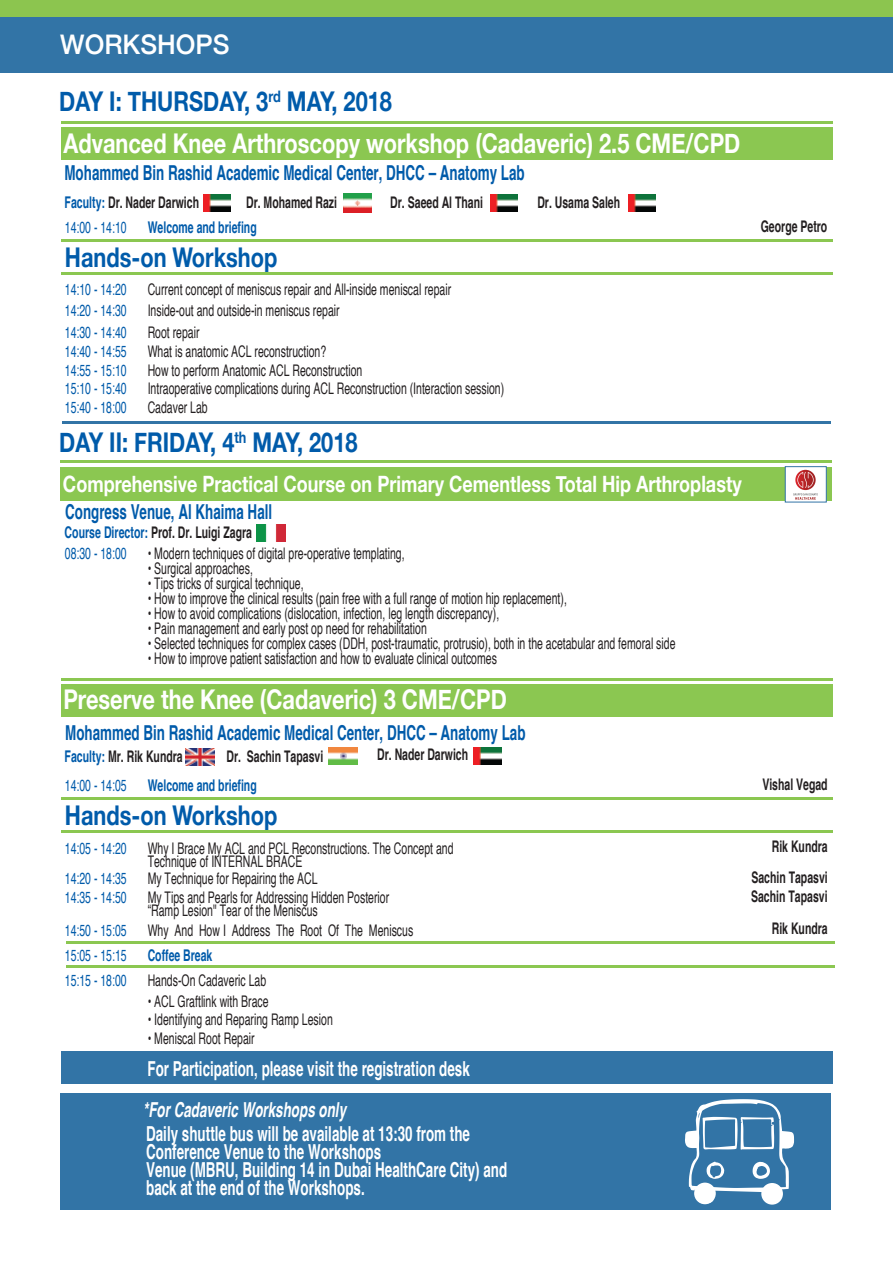
<style>
.page{position:relative;width:893px;height:1263px;background:#fff}
.page>*{position:absolute;margin:0;border:0;box-sizing:border-box;transform-origin:0 0}
.t1{font:700 27.15px "Helvetica Neue";color:#fff;scale:.8 1}
.t2{font:700 27.15px "Helvetica Neue";color:#005baa;scale:.8 1}
.t3{font:500 27px "Helvetica Neue";color:#fff;scale:.96 1}
.t4{font:700 22.5px "Helvetica Neue";color:#fff;scale:.8 1}
.t5{font:700 20.7px/18px "Helvetica";color:#fff;scale:.65 1}
.t6{font:italic 700 20.7px "Helvetica";color:#fff;scale:.65 1}
.t7{font:700 20.55px "Helvetica";color:#005baa;scale:.65 1}
.t8{font:16.05px/13.5px "Helvetica";color:#231f20;scale:.66 1}
.t9{font:700 16.05px "Helvetica";color:#231f20;scale:.66 1}
.t10{font:16.05px "Helvetica";color:#005baa;scale:.65 1}
.t11{font:700 16.05px "Helvetica";color:#005baa;scale:.65 1}
.s1{color:#005baa}
</style>
<div class="page">
<div style="left:0;top:0;width:893px;height:71px;background:#8cc54f"></div>
<div style="left:0;top:18px;width:893px;height:55px;background:#3274a6"></div>
<hr style="left:61px;top:121px;width:771px;height:2px;background:#8bc751">
<div style="left:61px;top:127px;width:771px;height:33px;background:#8bc751"></div>
<hr style="left:61px;top:239px;width:771px;height:2px;background:#8bc751">
<hr style="left:61px;top:272px;width:771px;height:2px;background:#8bc751">
<hr style="left:62px;top:421px;width:768px;height:3px;background:#3274a6">
<hr style="left:61px;top:678px;width:771px;height:2px;background:#8bc751">
<div style="left:61px;top:684px;width:771px;height:33px;background:#8bc751"></div>
<div style="left:61px;top:1051px;width:771px;height:33px;background:#3274a6"></div>
<hr style="left:61px;top:797px;width:771px;height:3px;background:#8bc751">
<hr style="left:61px;top:831px;width:771px;height:2px;background:#8bc751">
<img style="left:186px;top:748px;width:28px;height:17px">
<img style="left:329px;top:748px;width:28px;height:17px">
<div style="left:60px;top:1094px;width:770px;height:116px;background:#3274a6"></div>
<hr style="left:66px;top:941px;width:768px;height:2px;background:#8bc751">
<hr style="left:66px;top:966px;width:768px;height:2px;background:#8bc751">
<img style="left:490px;top:195px;width:28px;height:16px">
<img style="left:203px;top:195px;width:27px;height:16px">
<img style="left:628px;top:195px;width:27px;height:16px">
<img style="left:344px;top:193px;width:28px;height:20px">
<svg style="left:685px;top:1099px;width:109px;height:104px"></svg>
<hr style="left:60px;top:461px;width:772px;height:2px;background:#8bc751">
<div style="left:60px;top:468px;width:772px;height:33px;background:#8bc751"></div>
<img style="left:257px;top:524px;width:29px;height:17px">
<div style="left:785px;top:466px;width:42px;height:36px;background:#fff;border:1px solid #3274a6"></div>
<svg style="left:795px;top:470px;width:21px;height:20px"></svg>
<svg style="left:793px;top:472px;width:25px;height:28px"></svg>
<img style="left:474px;top:748px;width:27px;height:16px">
<div style="left:694px;top:1182px;width:22px;height:22px;background:#fff;border-radius:50%"></div>
<div style="left:761px;top:1183px;width:22px;height:21px;background:#fff;border-radius:50%"></div>
<h2 class="t3" style="left:60px;top:22px;width:178px">WORKSHOPS</h2>
<h1 class="t2" style="left:59px;top:80px;width:418px">DAY I: THURSDAY, 3<sup>rd</sup> MAY, 2018</h1>
<h1 class="t1" style="left:63px;top:122px;width:848px">Advanced Knee Arthroscopy workshop (Cadaveric) 2.5 CME/CPD</h1>
<p class="t9" style="left:65px;top:189px;width:205px"><span class="s1">Faculty:</span> Dr. Nader Darwich</p>
<p class="t9" style="left:390px;top:189px;width:142px">Dr. Saeed Al Thani</p>
<p class="t9" style="left:537px;top:189px;width:127px">Dr. Usama Saleh</p>
<p class="t7" style="left:64px;top:157px;width:710px">Mohammed Bin Rashid Academic Medical Center, DHCC – Anatomy Lab</p>
<p class="t9" style="left:246px;top:189px;width:139px">Dr. Mohamed Razi</p>
<p class="t10" style="left:65px;top:215px;width:97px">14:00 - 14:10</p>
<p class="t11" style="left:148px;top:214px;width:169px">Welcome and briefing</p>
<h1 class="t2" style="left:65px;top:236px;width:267px">Hands-on Workshop</h1>
<p class="t10" style="left:65px;top:277px;width:97px">14:10 - 14:20</p>
<p class="t8" style="left:148px;top:283px;width:461px">Current concept of meniscus repair and All-inside meniscal repair</p>
<p class="t10" style="left:65px;top:298px;width:97px">14:20 - 14:30</p>
<p class="t8" style="left:148px;top:304px;width:292px">Inside-out and outside-in meniscus repair</p>
<p class="t10" style="left:65px;top:320px;width:97px">14:30 - 14:40</p>
<p class="t8" style="left:148px;top:326px;width:80px">Root repair</p>
<p class="t10" style="left:65px;top:339px;width:97px">14:40 - 14:55</p>
<p class="t8" style="left:148px;top:345px;width:272px">What is anatomic ACL reconstruction?</p>
<p class="t10" style="left:65px;top:358px;width:97px">14:55 - 15:10</p>
<p class="t8" style="left:148px;top:364px;width:327px">How to perform Anatomic ACL Reconstruction</p>
<p class="t10" style="left:65px;top:376px;width:97px">15:10 - 15:40</p>
<p class="t8" style="left:148px;top:382px;width:542px">Intraoperative complications during ACL Reconstruction (Interaction session)</p>
<p class="t10" style="left:65px;top:395px;width:97px">15:40 - 18:00</p>
<p class="t8" style="left:148px;top:401px;width:93px">Cadaver Lab</p>
<h1 class="t2" style="left:59px;top:421px;width:374px">DAY II: FRIDAY, 4<sup>th</sup> MAY, 2018</h1>
<h3 class="t4" style="left:63px;top:466px;width:850px">Comprehensive Practical Course on Primary Cementless Total Hip Arthroplasty</h3>
<p class="t7" style="left:65px;top:495px;width:320px">Congress Venue, Al Khaima Hall</p>
<p class="t9" style="left:65px;top:520px;width:285px"><span class="s1">Course Director:</span> Prof. Dr. Luigi Zagra</p>
<p class="t10" style="left:65px;top:540px;width:97px">08:30 - 18:00</p>
<p class="t8" style="left:148px;top:547px;width:391px">• Modern techniques of digital pre-operative templating,</p>
<p class="t8" style="left:148px;top:562px;width:161px">• Surgical approaches,</p>
<p class="t8" style="left:148px;top:577px;width:238px">• Tips tricks of surgical technique,</p>
<p class="t8" style="left:148px;top:592px;width:637px">• How to improve the clinical results (pain free with a full range of motion hip replacement),</p>
<p class="t8" style="left:148px;top:607px;width:534px">• How to avoid complications (dislocation, infection, leg length discrepancy),</p>
<p class="t8" style="left:148px;top:622px;width:424px">• Pain management and early post op need for rehabilitation</p>
<p class="t8" style="left:148px;top:637px;width:801px">• Selected techniques for complex cases (DDH, post-traumatic, protrusio), both in the acetabular and femoral side</p>
<p class="t8" style="left:148px;top:652px;width:531px">• How to improve patient satisfaction and how to evaluate clinical outcomes</p>
<h1 class="t1" style="left:63px;top:678px;width:556px">Preserve the Knee (Cadaveric) 3 CME/CPD</h1>
<p class="t9" style="left:65px;top:743px;width:181px"><span class="s1">Faculty:</span> Mr. Rik Kundra</p>
<p class="t7" style="left:65px;top:716px;width:710px">Mohammed Bin Rashid Academic Medical Center, DHCC – Anatomy Lab</p>
<p class="t9" style="left:377px;top:742px;width:139px">Dr. Nader Darwich</p>
<p class="t9" style="left:226px;top:743px;width:148px">Dr. Sachin Tapasvi</p>
<p class="t10" style="left:65px;top:773px;width:97px">14:00 - 14:05</p>
<p class="t11" style="left:148px;top:773px;width:169px">Welcome and briefing</p>
<h1 class="t2" style="left:65px;top:794px;width:267px">Hands-on Workshop</h1>
<p class="t9" style="left:761px;top:213px;width:102px">George Petro</p>
<p class="t9" style="left:762px;top:771px;width:101px">Vishal Vegad</p>
<p class="t9" style="left:772px;top:834px;width:86px">Rik Kundra</p>
<p class="t10" style="left:65px;top:836px;width:97px">14:05 - 14:20</p>
<p class="t8" style="left:148px;top:842px;width:465px">Why I Brace My ACL and PCL Reconstructions. The Concept and<br>Technique of INTERNAL BRACE</p>
<p class="t10" style="left:65px;top:866px;width:97px">14:20 - 14:35</p>
<p class="t8" style="left:148px;top:872px;width:259px">My Technique for Repairing the ACL</p>
<p class="t9" style="left:751px;top:864px;width:117px">Sachin Tapasvi</p>
<p class="t10" style="left:65px;top:885px;width:97px">14:35 - 14:50</p>
<p class="t8" style="left:148px;top:891px;width:368px">My Tips and Pearls for Addressing Hidden Posterior “Ramp Lesion" Tear of the Meniscus</p>
<p class="t9" style="left:751px;top:883px;width:117px">Sachin Tapasvi</p>
<p class="t10" style="left:65px;top:918px;width:97px">14:50 - 15:05</p>
<p class="t8" style="left:148px;top:924px;width:404px">Why And How I Address The Root Of The Meniscus</p>
<p class="t9" style="left:772px;top:916px;width:86px">Rik Kundra</p>
<p class="t10" style="left:65px;top:943px;width:97px">15:05 - 15:15</p>
<p class="t11" style="left:148px;top:942px;width:101px">Coffee Break</p>
<p class="t10" style="left:65px;top:968px;width:97px">15:15 - 18:00</p>
<p class="t8" style="left:148px;top:974px;width:181px">Hands-On Cadaveric Lab</p>
<p class="t8" style="left:148px;top:995px;width:185px">• ACL Graftlink with Brace</p>
<p class="t8" style="left:148px;top:1013px;width:282px">• Identifying and Reparing Ramp Lesion</p>
<p class="t8" style="left:148px;top:1032px;width:164px">• Meniscal Root Repair</p>
<p class="t5" style="left:147px;top:1059px;width:497px">For Participation, please visit the registration desk</p>
<p class="t6" style="left:143px;top:1092px;width:314px">*For Cadaveric Workshops only</p>
<p class="t5" style="left:146px;top:1125px;width:557px">Daily shuttle bus will be available at 13:30 from the Conference Venue to the Workshops<br>Venue (MBRU, Building 14 in Dubai HealthCare City) and back at the end of the Workshops.</p>
</div>
